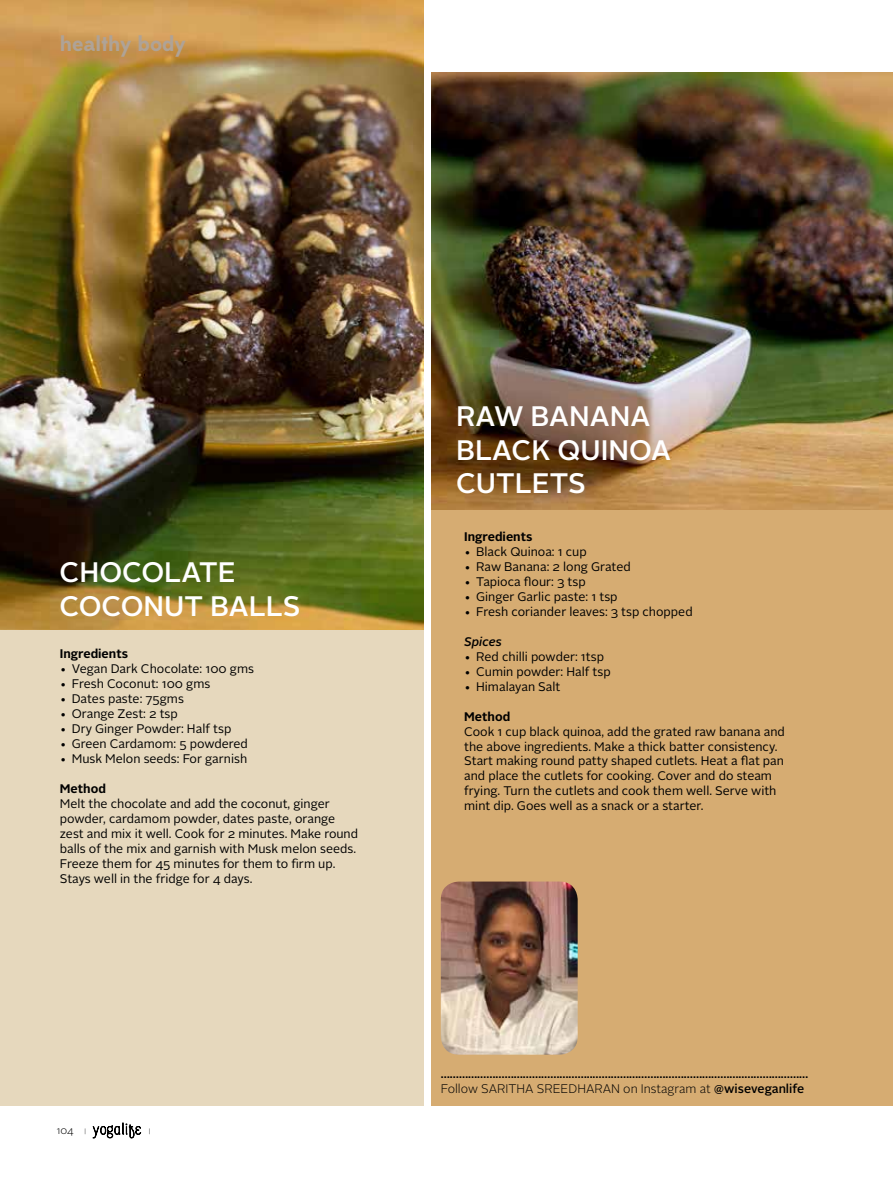
<style>
.page{position:relative;width:893px;height:1178px;background:#fff}
.page>*{position:absolute;margin:0;border:0;box-sizing:border-box;transform-origin:0 0}
.t1{font:500 28.2px/33.8px "Alright Sans";color:#fff}
.t2{font:700 21px "Edmondsans";letter-spacing:-.005em;color:#afa397}
.t3{font:12.45px/15px "Alright Sans";color:#000}
.t4{font:500 12.45px/15px "Alright Sans";color:#000}
.t5{font:700 12.45px "Alright Sans";color:#000}
.t6{font:italic 500 12.45px "Alright Sans";color:#000}
.t7{font:300 10.5px "Alright Sans";color:#000}
.t8{font:300 6px "Alright Sans";color:#000}
.s1{font-weight:300}
</style>
<div class="page">
<div style="left:0;top:629px;width:423px;height:476px;background:#e6d8bd"></div>
<div style="left:432px;top:510px;width:461px;height:595px;background:#d6ac72"></div>
<img style="left:441px;top:881px;width:137px;height:173px">
<img style="left:432px;top:72px;width:461px;height:438px">
<img style="left:0;top:0;width:423px;height:629px">
<svg style="left:93px;top:1122px;width:48px;height:16px"></svg>
<h2 class="t2" style="left:60px;top:31px;width:127px">healthy body</h2>
<h1 class="t1" style="left:60px;top:556px;width:242px">CHOCOLATE<br>COCONUT BALLS</h1>
<p class="t5" style="left:60px;top:645px;width:70px">Ingredients</p>
<p class="t3" style="left:60px;top:662px;width:196px">• Vegan Dark Chocolate: 100 gms</p>
<p class="t3" style="left:60px;top:677px;width:152px">• Fresh Coconut: 100 gms</p>
<p class="t3" style="left:60px;top:691px;width:126px">• Dates paste: 75gms</p>
<p class="t3" style="left:60px;top:706px;width:120px">• Orange Zest: 2 tsp</p>
<p class="t3" style="left:60px;top:721px;width:173px">• Dry Ginger Powder: Half tsp</p>
<p class="t3" style="left:60px;top:736px;width:189px">• Green Cardamom: 5 powdered</p>
<p class="t3" style="left:60px;top:751px;width:189px">• Musk Melon seeds: For garnish</p>
<p class="t5" style="left:60px;top:780px;width:48px">Method</p>
<p class="t3" style="left:60px;top:796px;width:300px">Melt the chocolate and add the coconut, ginger powder, cardamom powder, dates paste, orange zest and mix it well. Cook for 2 minutes. Make round balls of the mix and garnish with Musk melon seeds.<br>Freeze them for 45 minutes for them to firm up.<br>Stays well in the fridge for 4 days.</p>
<p class="t7" style="left:56px;top:1123px;width:19px">104</p>
<p class="t8" style="left:84px;top:1126px;width:3px">|</p>
<p class="t8" style="left:149px;top:1126px;width:3px">|</p>
<h1 class="t1" style="left:456px;top:399px;width:217px">RAW BANANA<br>BLACK QUINOA<br>CUTLETS</h1>
<p class="t5" style="left:464px;top:528px;width:70px">Ingredients</p>
<p class="t3" style="left:464px;top:545px;width:124px">• Black Quinoa: 1 cup</p>
<p class="t3" style="left:464px;top:559px;width:168px">• Raw Banana: 2 long Grated</p>
<p class="t3" style="left:464px;top:574px;width:123px">• Tapioca flour: 3 tsp</p>
<p class="t3" style="left:464px;top:589px;width:155px">• Ginger Garlic paste: 1 tsp</p>
<p class="t3" style="left:464px;top:604px;width:230px">• Fresh coriander leaves: 3 tsp chopped</p>
<p class="t6" style="left:464px;top:633px;width:39px">Spices</p>
<p class="t3" style="left:464px;top:649px;width:141px">• Red chilli powder: 1tsp</p>
<p class="t3" style="left:464px;top:664px;width:148px">• Cumin powder: Half tsp</p>
<p class="t3" style="left:464px;top:679px;width:98px">• Himalayan Salt</p>
<p class="t5" style="left:464px;top:707px;width:48px">Method</p>
<p class="t3" style="left:464px;top:724px;width:322px">Cook 1 cup black quinoa, add the grated raw banana and the above ingredients. Make a thick batter consistency.<br>Start making round patty shaped cutlets. Heat a flat pan and place the cutlets for cooking. Cover and do steam frying. Turn the cutlets and cook them well. Serve with mint dip. Goes well as a snack or a starter.</p>
<p class="t4" style="left:441px;top:1066px;width:369px">…………………………………………..…………………………………………..…………………<br><span class="s1">Follow SARITHA SREEDHARAN on Instagram at</span> @wiseveganlife</p>
</div>
